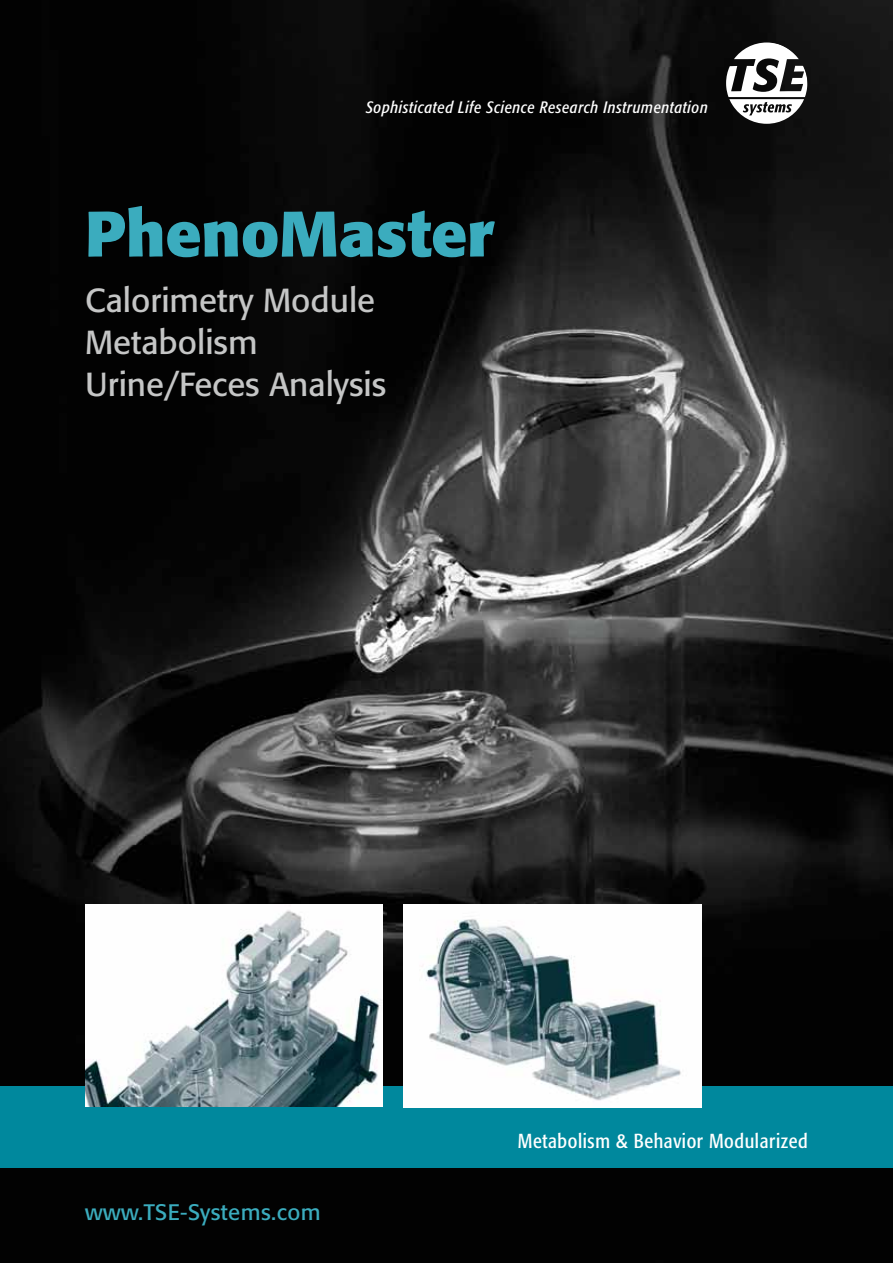
<style>
.page{position:relative;width:893px;height:1263px;background:#fff}
.page>*{position:absolute;margin:0;border:0;box-sizing:border-box;transform-origin:0 0}
.t1{font:700 63.45px "Formata";color:#3bacbe}
.t2{font:33px/42px "Formata";color:#c5c6c6}
.t3{font:22.2px "Formata";letter-spacing:.02em;color:#3bacbe}
.t4{font:condensed 20.1px "Formata";letter-spacing:.03em;color:#fff}
.t5{font:italic condensed 16.35px "Formata";letter-spacing:.035em;color:#fff}
</style>
<div class="page">
<img style="left:0;top:0;width:893px;height:1263px">
<div style="left:0;top:1087px;width:893px;height:81px;background:#00889d"></div>
<svg style="left:726px;top:43px;width:81px;height:81px"></svg>
<img style="left:85px;top:905px;width:298px;height:201px">
<img style="left:404px;top:905px;width:298px;height:202px">
<p class="t5" style="left:366px;top:97px;width:344px">Sophisticated Life Science Research Instrumentation</p>
<h1 class="t1" style="left:85px;top:194px;width:410px">PhenoMaster</h1>
<h2 class="t2" style="left:85px;top:279px;width:303px">Calorimetry Module<br>Metabolism<br>Urine/Feces Analysis</h2>
<h3 class="t3" style="left:85px;top:1198px;width:237px">www.TSE-Systems.com</h3>
<p class="t4" style="left:518px;top:1129px;width:291px">Metabolism &amp; Behavior Modularized</p>
</div>
